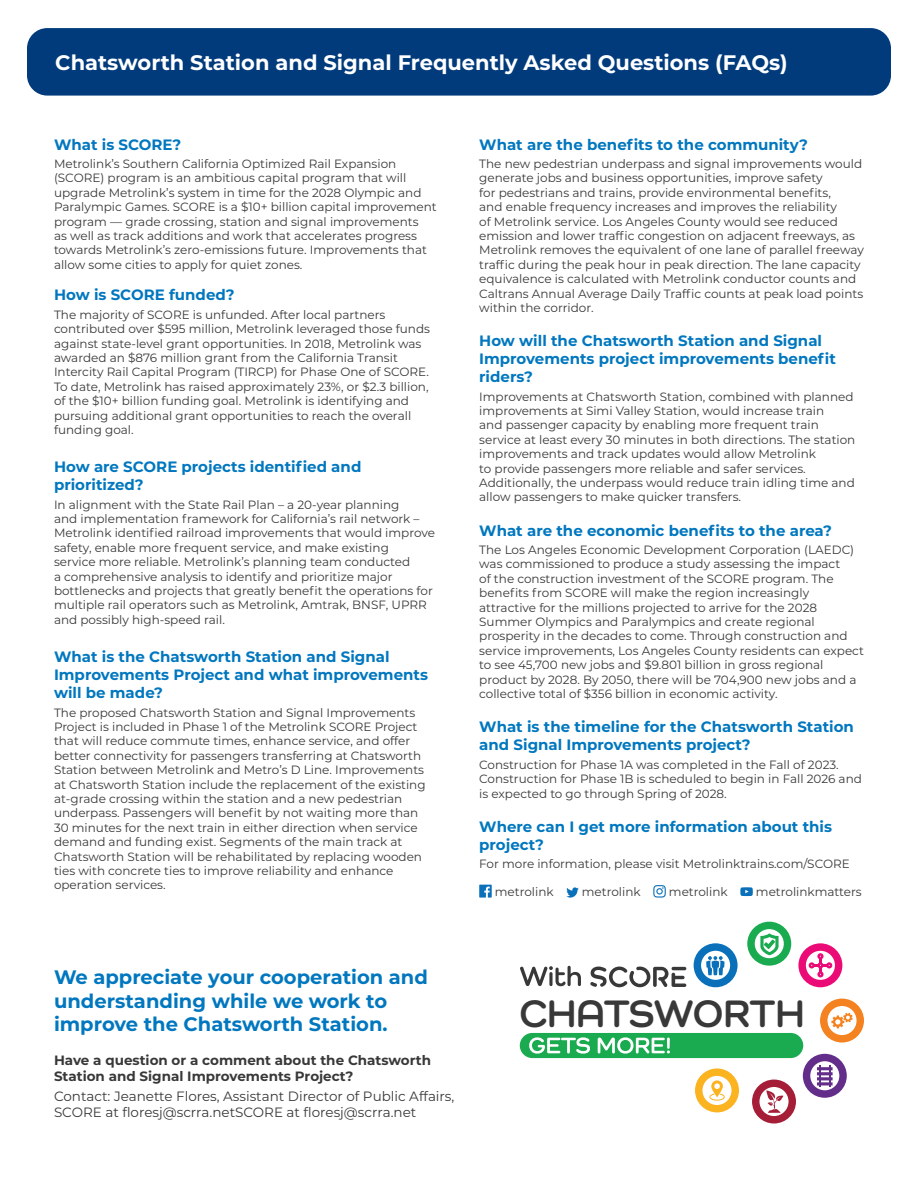
<style>
.page{position:relative;width:918px;height:1188px;background:#fff}
.page>*{position:absolute;margin:0;border:0;box-sizing:border-box;transform-origin:0 0}
.questions{font:700 39.6px "Como";letter-spacing:-.005em;color:#383839}
.t1{font:700 21px "Montserrat";color:#fff}
.questions-2{font:700 19.5px/23.4px "Montserrat";color:#0077bf}
.questions-3{font:700 15px/18px "Montserrat";color:#0077bf}
.questions-4{font:13.5px/16.2px "Montserrat";color:#383839}
.questions-5{font:700 13.5px/16.2px "Montserrat";color:#383839}
.answers{font:12px/14.4px "Montserrat";color:#383839}
.body{font:12px "Montserrat";color:#383839}
</style>
<div class="page">
<svg style="left:479px;top:885px;width:13px;height:13px"></svg>
<svg style="left:566px;top:887px;width:13px;height:11px"></svg>
<svg style="left:653px;top:885px;width:13px;height:13px"></svg>
<svg style="left:740px;top:887px;width:13px;height:9px"></svg>
<div style="left:27px;top:28px;width:864px;height:68px;background:#013b7c;border-radius:20px"></div>
<svg style="left:694px;top:943px;width:44px;height:44px"></svg>
<svg style="left:747px;top:922px;width:44px;height:44px"></svg>
<svg style="left:798px;top:943px;width:44px;height:44px"></svg>
<svg style="left:820px;top:999px;width:44px;height:44px"></svg>
<svg style="left:803px;top:1054px;width:44px;height:44px"></svg>
<svg style="left:695px;top:1068px;width:44px;height:44px"></svg>
<svg style="left:590px;top:967px;width:96px;height:20px"></svg>
<svg style="left:520px;top:966px;width:61px;height:20px"></svg>
<div style="left:520px;top:1033px;width:283px;height:25px;background:#1aaa4f;border-radius:13px"></div>
<svg style="left:529px;top:1037px;width:61px;height:17px"></svg>
<svg style="left:598px;top:1037px;width:72px;height:17px"></svg>
<svg style="left:752px;top:1080px;width:44px;height:44px"></svg>
<p class="t1" style="left:55px;top:47px;width:734px">Chatsworth Station and Signal Frequently Asked Questions (FAQs)</p>
<p class="questions-3" style="left:54px;top:134px;width:129px">What is SCORE?</p>
<p class="answers" style="left:54px;top:156px;width:384px">Metrolink’s Southern California Optimized Rail Expansion (SCORE) program is an ambitious capital program that will upgrade Metrolink’s system in time for the 2028 Olympic and Paralympic Games. SCORE is a $10+ billion capital improvement program — grade crossing, station and signal improvements<br>as well as track additions and work that accelerates progress towards Metrolink’s zero-emissions future. Improvements that allow some cities to apply for quiet zones.</p>
<p class="questions-3" style="left:54px;top:285px;width:182px">How is SCORE funded?</p>
<p class="answers" style="left:54px;top:307px;width:378px">The majority of SCORE is unfunded. After local partners contributed over $595 million, Metrolink leveraged those funds against state-level grant opportunities. In 2018, Metrolink was awarded an $876 million grant from the California Transit Intercity Rail Capital Program (TIRCP) for Phase One of SCORE.<br>To date, Metrolink has raised approximately 23%, or $2.3 billion, of the $10+ billion funding goal. Metrolink is identifying and pursuing additional grant opportunities to reach the overall funding goal.</p>
<p class="questions-3" style="left:54px;top:457px;width:309px">How are SCORE projects identified and prioritized?</p>
<p class="answers" style="left:54px;top:497px;width:382px">In alignment with the State Rail Plan – a 20-year planning<br>and implementation framework for California’s rail network – Metrolink identified railroad improvements that would improve safety, enable more frequent service, and make existing<br>service more reliable. Metrolink’s planning team conducted<br>a comprehensive analysis to identify and prioritize major bottlenecks and projects that greatly benefit the operations for multiple rail operators such as Metrolink, Amtrak, BNSF, UPRR and possibly high-speed rail.</p>
<p class="questions-3" style="left:54px;top:647px;width:376px">What is the Chatsworth Station and Signal<br>Improvements Project and what improvements will be made?</p>
<p class="answers" style="left:54px;top:705px;width:373px">The proposed Chatsworth Station and Signal Improvements Project is included in Phase 1 of the Metrolink SCORE Project that will reduce commute times, enhance service, and offer better connectivity for passengers transferring at Chatsworth Station between Metrolink and Metro’s D Line. Improvements at Chatsworth Station include the replacement of the existing at-grade crossing within the station and a new pedestrian underpass. Passengers will benefit by not waiting more than 30 minutes for the next train in either direction when service demand and funding exist. Segments of the main track at Chatsworth Station will be rehabilitated by replacing wooden ties with concrete ties to improve reliability and enhance operation services.</p>
<p class="questions-3" style="left:479px;top:134px;width:330px">What are the benefits to the community?</p>
<p class="answers" style="left:479px;top:156px;width:386px">The new pedestrian underpass and signal improvements would generate jobs and business opportunities, improve safety<br>for pedestrians and trains, provide environmental benefits,<br>and enable frequency increases and improves the reliability<br>of Metrolink service. Los Angeles County would see reduced emission and lower traffic congestion on adjacent freeways, as Metrolink removes the equivalent of one lane of parallel freeway traffic during the peak hour in peak direction. The lane capacity equivalence is calculated with Metrolink conductor counts and Caltrans Annual Average Daily Traffic counts at peak load points within the corridor.</p>
<p class="questions-3" style="left:479px;top:331px;width:358px">How will the Chatsworth Station and Signal<br>Improvements project improvements benefit riders?</p>
<p class="answers" style="left:479px;top:389px;width:378px">Improvements at Chatsworth Station, combined with planned improvements at Simi Valley Station, would increase train<br>and passenger capacity by enabling more frequent train service at least every 30 minutes in both directions. The station improvements and track updates would allow Metrolink<br>to provide passengers more reliable and safer services.<br>Additionally, the underpass would reduce train idling time and allow passengers to make quicker transfers.</p>
<p class="questions-3" style="left:479px;top:521px;width:354px">What are the economic benefits to the area?</p>
<p class="answers" style="left:479px;top:542px;width:386px">The Los Angeles Economic Development Corporation (LAEDC) was commissioned to produce a study assessing the impact<br>of the construction investment of the SCORE program. The benefits from SCORE will make the region increasingly attractive for the millions projected to arrive for the 2028<br>Summer Olympics and Paralympics and create regional prosperity in the decades to come. Through construction and service improvements, Los Angeles County residents can expect to see 45,700 new jobs and $9.801 billion in gross regional product by 2028. By 2050, there will be 704,900 new jobs and a collective total of $356 billion in economic activity.</p>
<p class="questions-3" style="left:479px;top:717px;width:376px">What is the timeline for the Chatsworth Station and Signal Improvements project?</p>
<p class="answers" style="left:479px;top:757px;width:384px">Construction for Phase 1A was completed in the Fall of 2023.<br>Construction for Phase 1B is scheduled to begin in Fall 2026 and is expected to go through Spring of 2028.</p>
<p class="questions-3" style="left:479px;top:817px;width:354px">Where can I get more information about this project?</p>
<p class="answers" style="left:479px;top:856px;width:372px">For more information, please visit Metrolinktrains.com/SCORE</p>
<p class="body" style="left:495px;top:884px;width:60px">metrolink</p>
<p class="body" style="left:582px;top:884px;width:60px">metrolink</p>
<p class="body" style="left:669px;top:884px;width:60px">metrolink</p>
<p class="body" style="left:756px;top:884px;width:107px">metrolinkmatters</p>
<p class="questions-2" style="left:54px;top:965px;width:375px">We appreciate your cooperation and understanding while we work to improve the Chatsworth Station.</p>
<p class="questions-5" style="left:54px;top:1051px;width:379px">Have a question or a comment about the Chatsworth<br>Station and Signal Improvements Project?</p>
<p class="questions-4" style="left:54px;top:1088px;width:402px">Contact: Jeanette Flores, Assistant Director of Public Affairs,<br>SCORE at floresj@scrra.netSCORE at floresj@scrra.net</p>
<p class="questions" style="left:519px;top:989px;width:287px">CHATSWORTH</p>
</div>
